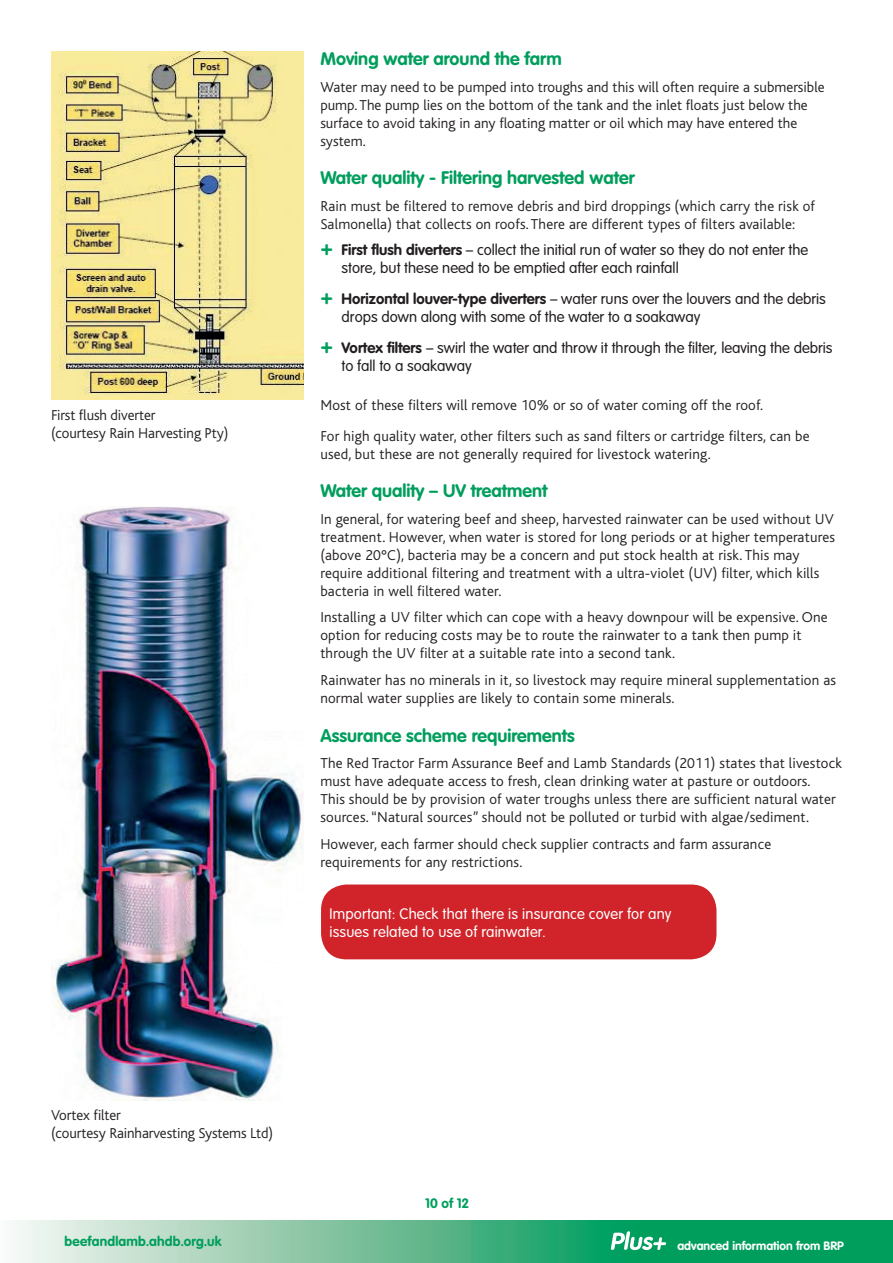
<style>
.page{position:relative;width:893px;height:1263px;background:#fff}
.page>*{position:absolute;margin:0;border:0;box-sizing:border-box;transform-origin:0 0}
.t1{font:700 18px "VAG Rounded";color:#009e5d}
.t2{font:300 15px/18px "Bliss";letter-spacing:.01em;color:#231f20}
.t3{font:300 15px/18px "VAG Rounded";color:#231f20}
.t4{font:300 15px/18px "Bliss";letter-spacing:-.01em;color:#231f20}
.t5{font:300 15px/18px "VAG Rounded";letter-spacing:.01em;color:#fff}
.t6{font:700 13.5px "VAG Rounded";letter-spacing:.015em;color:#009e5d}
.t7{font:700 12px "VAG Rounded";color:#fff}
.s1{font-weight:700;font-size:21px;color:#009e5d}
.s2{font-weight:700}
</style>
<div class="page">
<svg style="left:14px;top:1220px;width:879px;height:43px;background:#5dbb90"></svg>
<svg style="left:611px;top:1231px;width:55px;height:19px"></svg>
<img style="left:51px;top:51px;width:253px;height:349px">
<img style="left:51px;top:506px;width:253px;height:594px">
<div style="left:321px;top:884px;width:395px;height:75px;background:#d1232a;border-radius:26px"></div>
<p class="t4" style="left:51px;top:406px;width:179px">First flush diverter<br>(courtesy Rain Harvesting Pty)</p>
<p class="t1" style="left:320px;top:48px;width:243px">Moving water around the farm</p>
<p class="t2" style="left:320px;top:78px;width:506px">Water may need to be pumped into troughs and this will often require a submersible pump. The pump lies on the bottom of the tank and the inlet floats just below the surface to avoid taking in any floating matter or oil which may have entered the system.</p>
<p class="t1" style="left:320px;top:167px;width:316px">Water quality - Filtering harvested water</p>
<p class="t2" style="left:320px;top:197px;width:496px">Rain must be filtered to remove debris and bird droppings (which carry the risk of<br>Salmonella) that collects on roofs. There are different types of filters available:</p>
<p class="t3" style="left:342px;top:241px;width:468px;text-indent:-21px"><span class="s1">+</span> <span class="s2">First flush diverters</span> – collect the initial run of water so they do not enter the store, but these need to be emptied after each rainfall</p>
<p class="t3" style="left:342px;top:290px;width:486px;text-indent:-21px"><span class="s1">+</span> <span class="s2">Horizontal louver-type diverters</span> – water runs over the louvers and the debris drops down along with some of the water to a soakaway</p>
<p class="t3" style="left:342px;top:338px;width:492px;text-indent:-21px"><span class="s1">+</span> <span class="s2">Vortex filters</span> – swirl the water and throw it through the filter, leaving the debris to fall to a soakaway</p>
<p class="t2" style="left:320px;top:390px;width:491px;line-height:30.8px">Most of these filters will remove 10% or so of water coming off the roof.<br>For high quality water, other filters such as sand filters or cartridge filters, can be</p>
<p class="t2" style="left:320px;top:445px;width:392px">used, but these are not generally required for livestock watering.</p>
<p class="t1" style="left:320px;top:480px;width:229px">Water quality – UV treatment</p>
<p class="t2" style="left:320px;top:510px;width:516px">In general, for watering beef and sheep, harvested rainwater can be used without UV treatment. However, when water is stored for long periods or at higher temperatures (above 20°C), bacteria may be a concern and put stock health at risk. This may require additional filtering and treatment with a ultra-violet (UV) filter, which kills bacteria in well filtered water.</p>
<p class="t2" style="left:320px;top:609px;width:509px">Installing a UV filter which can cope with a heavy downpour will be expensive. One option for reducing costs may be to route the rainwater to a tank then pump it through the UV filter at a suitable rate into a second tank.</p>
<p class="t2" style="left:320px;top:671px;width:517px">Rainwater has no minerals in it, so livestock may require mineral supplementation as normal water supplies are likely to contain some minerals.</p>
<p class="t1" style="left:320px;top:725px;width:256px">Assurance scheme requirements</p>
<p class="t2" style="left:320px;top:754px;width:523px">The Red Tractor Farm Assurance Beef and Lamb Standards (2011) states that livestock must have adequate access to fresh, clean drinking water at pasture or outdoors.<br>This should be by provision of water troughs unless there are sufficient natural water sources. “Natural sources” should not be polluted or turbid with algae/sediment.</p>
<p class="t2" style="left:320px;top:835px;width:452px">However, each farmer should check supplier contracts and farm assurance requirements for any restrictions.</p>
<p class="t5" style="left:330px;top:904px;width:344px">Important: Check that there is insurance cover for any issues related to use of rainwater.</p>
<p class="t4" style="left:51px;top:1106px;width:224px">Vortex filter<br>(courtesy Rainharvesting Systems Ltd)</p>
<p class="t6" style="left:65px;top:1233px;width:159px">beefandlamb.ahdb.org.uk</p>
<p class="t6" style="left:425px;top:1195px;width:46px">10 of 12</p>
<p class="t7" style="left:677px;top:1239px;width:168px">advanced information from BRP</p>
</div>
